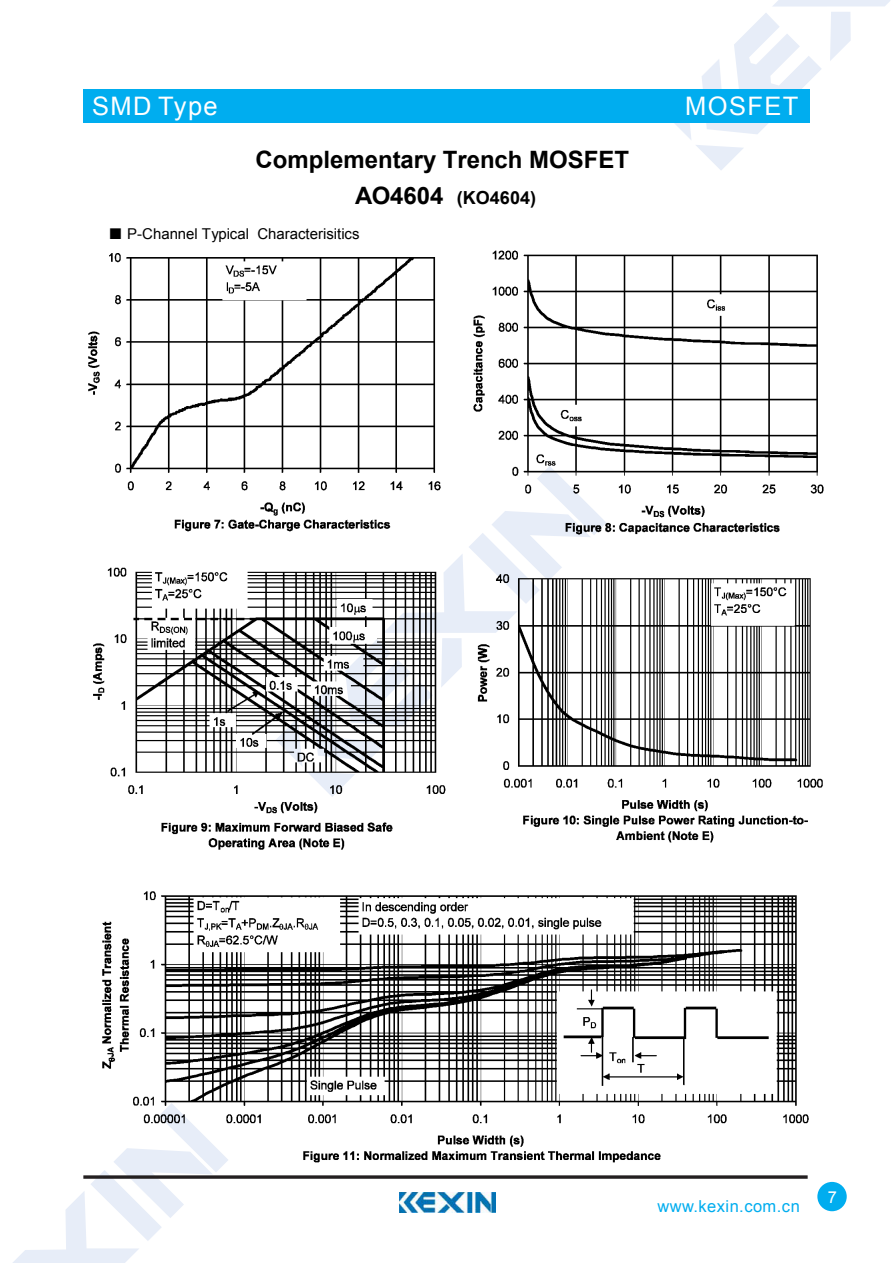
<style>
.page{position:relative;width:893px;height:1263px;background:#fff}
.page>*{position:absolute;margin:0;border:0;box-sizing:border-box;transform-origin:0 0}
.t1{font:25.5px "Arial";letter-spacing:.055em;color:#fff}
.t2{font:700 24px "Arial";color:#000}
.t3{font:700 18px "Arial";letter-spacing:.005em;color:#000}
.t4{font:16.5px "Arial";letter-spacing:.025em;color:#00adef}
.t5{font:16.5px "Arial";color:#fff}
.t6{font:15px "Arial";color:#000}
.s1{font-size:24px}
.s2{font-family:"Sim Sun"}
</style>
<div class="page">
<svg style="left:674px;top:0;width:216px;height:170px"></svg>
<svg style="left:13px;top:1183px;width:171px;height:80px"></svg>
<div style="left:83px;top:89px;width:726px;height:34px;background:#00adef"></div>
<div style="left:817px;top:1182px;width:30px;height:29px;background:#00adef;border-radius:50%"></div>
<img style="left:400px;top:1193px;width:95px;height:20px">
<img style="left:83px;top:250px;width:755px;height:933px">
<h1 class="t1" style="left:92px;top:89px;width:127px">SMD Type</h1>
<h2 class="t2" style="left:256px;top:144px;width:375px">Complementary Trench MOSFET</h2>
<p class="t3" style="left:355px;top:186px;width:183px"><span class="s1">AO4604</span> (KO4604)</p>
<p class="t6" style="left:108px;top:224px;width:253px"><span class="s2">■</span> P-Channel Typical Characterisitics</p>
<h1 class="t1" style="left:685px;top:89px;width:115px">MOSFET</h1>
<p class="t4" style="left:657px;top:1196px;width:144px">www.kexin.com.cn</p>
<p class="t5" style="left:828px;top:1186px;width:11px">7</p>
</div>
